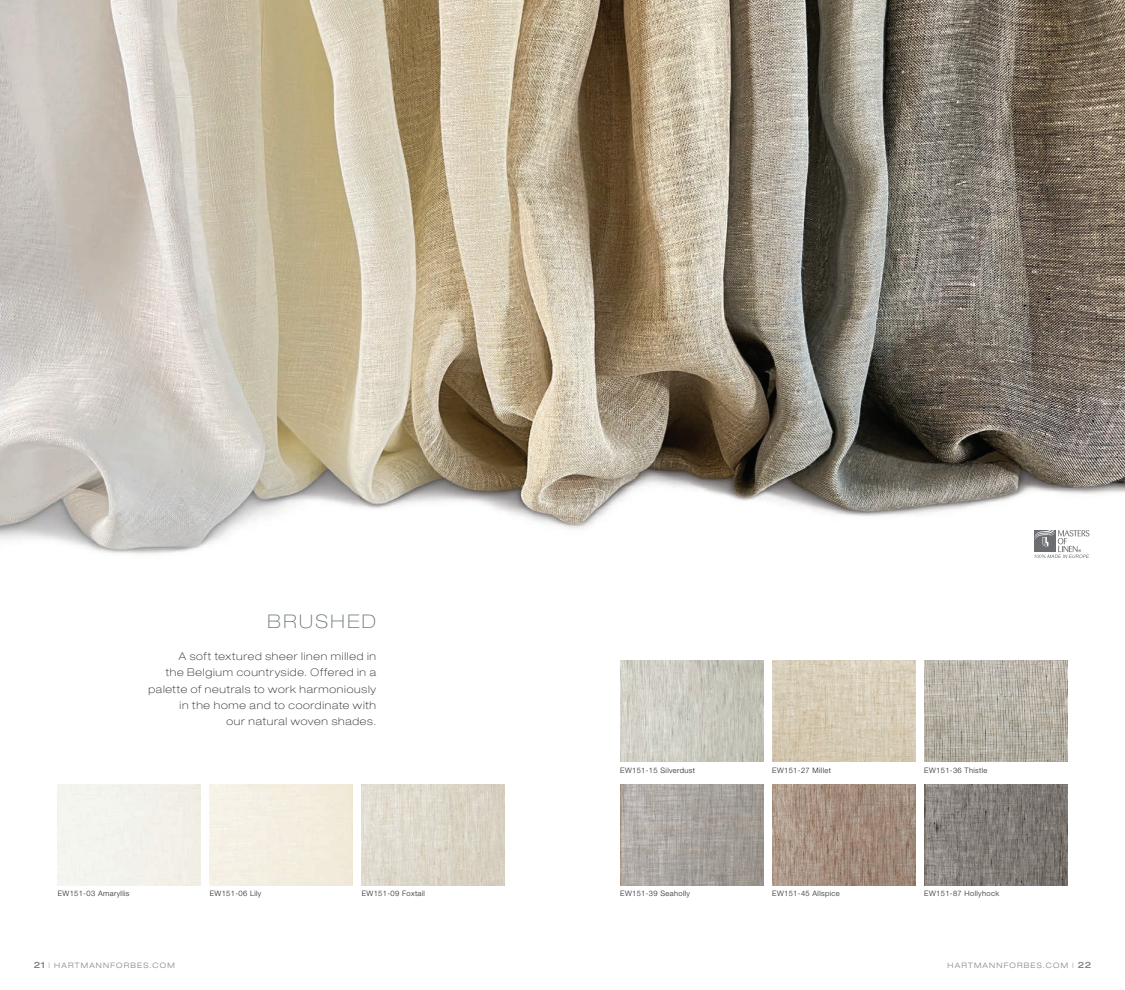
<style>
.page{position:relative;width:1125px;height:990px;background:#fff}
.page>*{position:absolute;margin:0;border:0;box-sizing:border-box;transform-origin:0 0}
.Series_Header{font:100 expanded 18.75px "Helvetica Neue LT Std";letter-spacing:.135em;color:#6c7870}
.Body_Copy_-_Align_Le{font:100 expanded 10.62px/16.2px "Helvetica Neue LT Std";letter-spacing:.075em;color:#231f20;text-align:right}
.Swatch_-_Number___Na{font:300 7.5px "Helvetica Neue LT Std";letter-spacing:.05em;color:#231f20}
.t1{font:300 expanded 7.5px "Helvetica Neue LT Std";letter-spacing:.16em;color:#808285}
.s1{font-weight:500;font-size:8.75px}
</style>
<div class="page">
<img style="left:0;top:0;width:1125px;height:555px">
<img style="left:362px;top:784px;width:143px;height:101px">
<img style="left:620px;top:661px;width:143px;height:101px">
<img style="left:620px;top:784px;width:143px;height:101px">
<img style="left:924px;top:661px;width:143px;height:101px">
<img style="left:924px;top:784px;width:143px;height:101px">
<img style="left:772px;top:661px;width:143px;height:101px">
<img style="left:772px;top:784px;width:143px;height:101px">
<svg style="left:1034px;top:530px;width:55px;height:28px"></svg>
<p class="Series_Header" style="left:267px;top:610px;width:110px">BRUSHED</p>
<p class="Body_Copy_-_Align_Le" style="left:148px;top:648px;width:229px">A soft textured sheer linen milled in<br>the Belgium countryside. Offered in a palette of neutrals to work harmoniously in the home and to coordinate with<br>our natural woven shades.</p>
<p class="Swatch_-_Number___Na" style="left:58px;top:889px;width:73px">EW151-03 Amaryllis</p>
<p class="Swatch_-_Number___Na" style="left:210px;top:889px;width:53px">EW151-06 Lily</p>
<p class="Swatch_-_Number___Na" style="left:362px;top:889px;width:65px">EW151-09 Foxtail</p>
<p class="Swatch_-_Number___Na" style="left:620px;top:766px;width:76px">EW151-15 Silverdust</p>
<p class="Swatch_-_Number___Na" style="left:620px;top:889px;width:71px">EW151-39 Seaholly</p>
<p class="Swatch_-_Number___Na" style="left:772px;top:766px;width:60px">EW151-27 Millet</p>
<p class="Swatch_-_Number___Na" style="left:772px;top:889px;width:69px">EW151-45 Allspice</p>
<p class="Swatch_-_Number___Na" style="left:924px;top:766px;width:65px">EW151-36 Thistle</p>
<p class="Swatch_-_Number___Na" style="left:924px;top:889px;width:76px">EW151-87 Hollyhock</p>
<p class="t1" style="left:34px;top:960px;width:143px"><span class="s1">21</span> | HARTMANNFORBES.COM</p>
<p class="t1" style="left:948px;top:960px;width:145px">HARTMANNFORBES.COM | <span class="s1">22</span></p>
</div>
